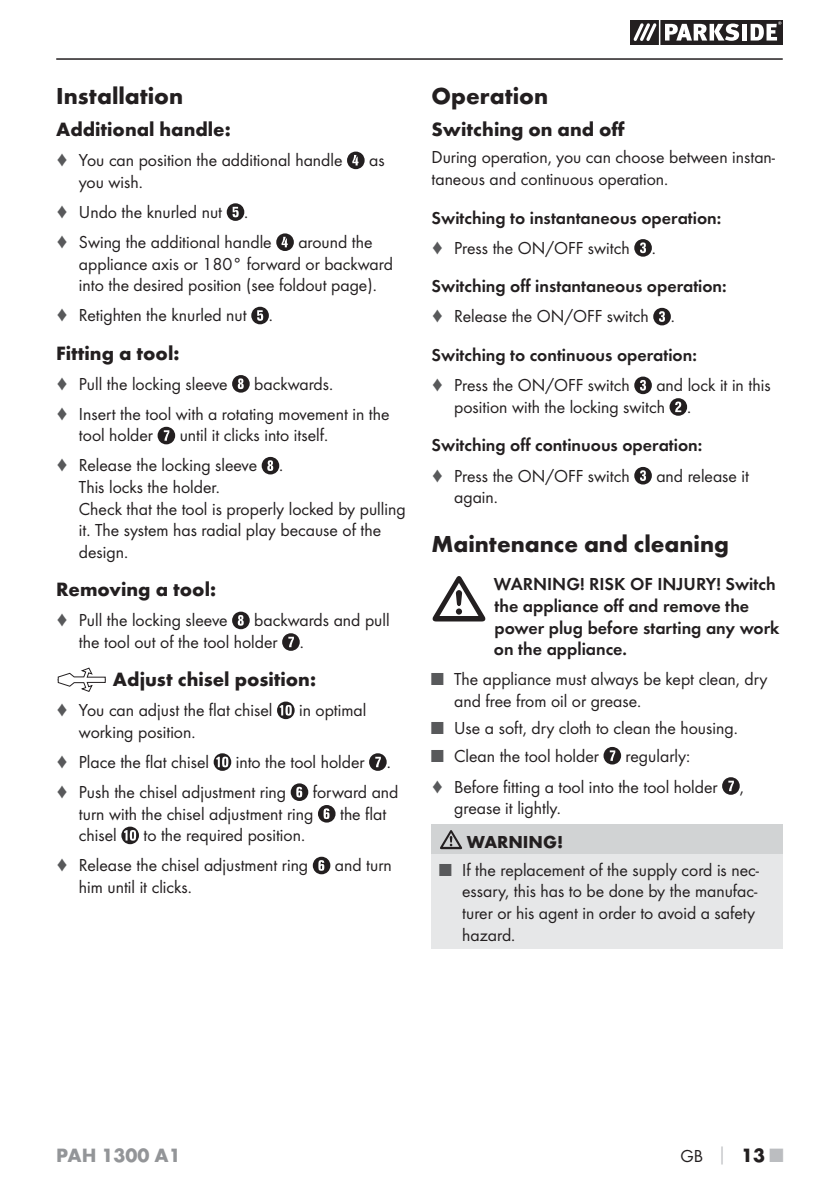
<style>
.page{position:relative;width:839px;height:1190px;background:#fff}
.page>*{position:absolute;margin:0;border:0;box-sizing:border-box;transform-origin:0 0}
.t1{font:700 24px "Futura";color:#231f20}
.t2{font:700 20px "Futura";color:#231f20}
.t3{font:700 20px "Futura";color:#939598}
.t4{font:18px/21.6px "Futura Boo";color:#231f20}
.t5{font:18px/21.6px "Futura Dem";color:#231f20}
.t6{font:700 18px "Futura";color:#231f20}
.s1{color:#58595b}
.s2{font-family:"Futura";font-weight:700;color:#bbbdc0}
.s3{font-family:"Futura";font-weight:700;font-size:20px}
.s4{font-family:"Futura";font-weight:700;font-size:20px;color:#bbbdc0}
</style>
<div class="page">
<hr style="left:56px;top:58px;width:726px;height:2px;background:#231f20">
<svg style="left:630px;top:20px;width:152px;height:25px"></svg>
<hr style="left:658px;top:20px;width:2px;height:25px;background:#fff">
<svg style="left:347px;top:152px;width:17px;height:17px"></svg>
<svg style="left:226px;top:203px;width:18px;height:18px"></svg>
<svg style="left:276px;top:233px;width:18px;height:18px"></svg>
<svg style="left:251px;top:307px;width:18px;height:17px"></svg>
<svg style="left:232px;top:375px;width:17px;height:17px"></svg>
<svg style="left:157px;top:427px;width:18px;height:17px"></svg>
<svg style="left:261px;top:457px;width:18px;height:17px"></svg>
<svg style="left:232px;top:611px;width:17px;height:18px"></svg>
<svg style="left:282px;top:633px;width:17px;height:18px"></svg>
<svg style="left:58px;top:668px;width:47px;height:23px"></svg>
<svg style="left:277px;top:701px;width:17px;height:18px"></svg>
<svg style="left:213px;top:753px;width:18px;height:18px"></svg>
<svg style="left:369px;top:753px;width:17px;height:18px"></svg>
<svg style="left:290px;top:783px;width:18px;height:18px"></svg>
<svg style="left:318px;top:805px;width:17px;height:17px"></svg>
<svg style="left:121px;top:826px;width:18px;height:18px"></svg>
<svg style="left:312px;top:856px;width:18px;height:18px"></svg>
<svg style="left:634px;top:239px;width:17px;height:18px"></svg>
<svg style="left:653px;top:308px;width:17px;height:17px"></svg>
<svg style="left:634px;top:376px;width:17px;height:18px"></svg>
<svg style="left:669px;top:398px;width:17px;height:18px"></svg>
<svg style="left:634px;top:467px;width:17px;height:17px"></svg>
<svg style="left:603px;top:747px;width:17px;height:17px"></svg>
<svg style="left:722px;top:777px;width:17px;height:17px"></svg>
<div style="left:431px;top:824px;width:351px;height:30px;background:#d1d3d4"></div>
<div style="left:431px;top:854px;width:351px;height:94px;background:#e6e7e8"></div>
<svg style="left:440px;top:830px;width:22px;height:19px"></svg>
<svg style="left:432px;top:576px;width:53px;height:45px"></svg>
<h1 class="t1" style="left:56px;top:86px;width:128px">Installation</h1>
<p class="t2" style="left:56px;top:121px;width:176px">Additional handle:</p>
<p class="t4" style="left:56px;top:150px;width:287px"><span class="s1">♦</span> You can position the additional handle</p>
<p class="t4" style="left:369px;top:150px;width:17px">as</p>
<p class="t4" style="left:56px;top:168px;width:217px;line-height:30.2px;text-indent:23px">you wish.<br><span class="s1">♦</span> Undo the knurled nut .<br><span class="s1">♦</span> Swing the additional handle</p>
<p class="t4" style="left:79px;top:232px;width:315px;text-indent:219px">around the appliance axis or 180° forward or backward into the desired position (see foldout page).</p>
<p class="t4" style="left:56px;top:305px;width:218px"><span class="s1">♦</span> Retighten the knurled nut .</p>
<p class="t2" style="left:56px;top:345px;width:125px">Fitting a tool:</p>
<p class="t4" style="left:56px;top:374px;width:173px"><span class="s1">♦</span> Pull the locking sleeve</p>
<p class="t4" style="left:56px;top:369px;width:334px;line-height:30px;text-indent:198px">backwards.<br><span class="s1">♦</span> Insert the tool with a rotating movement in the</p>
<p class="t4" style="left:79px;top:425px;width:76px">tool holder</p>
<p class="t4" style="left:56px;top:421px;width:273px;line-height:30px;text-indent:123px">until it clicks into itself. <span class="s1">♦</span> Release the locking sleeve .</p>
<p class="t4" style="left:79px;top:477px;width:328px">This locks the holder.<br>Check that the tool is properly locked by pulling it. The system has radial play because of the design.</p>
<p class="t2" style="left:56px;top:581px;width:161px">Removing a tool:</p>
<p class="t4" style="left:56px;top:610px;width:173px"><span class="s1">♦</span> Pull the locking sleeve</p>
<p class="t4" style="left:79px;top:610px;width:312px;text-indent:175px">backwards and pull the tool out of the tool holder .</p>
<p class="t2" style="left:113px;top:671px;width:205px">Adjust chisel position:</p>
<p class="t4" style="left:56px;top:700px;width:218px"><span class="s1">♦</span> You can adjust the flat chisel</p>
<p class="t4" style="left:299px;top:700px;width:69px">in optimal</p>
<p class="t4" style="left:56px;top:717px;width:154px;line-height:30px;text-align:center">working position.<br><span class="s1">♦</span> Place the flat chisel</p>
<p class="t4" style="left:56px;top:748px;width:336px;line-height:30px;text-indent:179px">into the tool holder . <span class="s1">♦</span> Push the chisel adjustment ring</p>
<p class="t4" style="left:79px;top:782px;width:321px;text-indent:234px">forward and turn with the chisel adjustment ring</p>
<p class="t4" style="left:340px;top:803px;width:48px">the flat</p>
<p class="t4" style="left:56px;top:821px;width:253px;line-height:30px;text-align:right">to the required position.<br><span class="s1">♦</span> Release the chisel adjustment ring</p>
<p class="t4" style="left:79px;top:825px;width:39px">chisel</p>
<p class="t4" style="left:79px;top:877px;width:114px">him until it clicks.</p>
<p class="t4" style="left:335px;top:855px;width:58px">and turn</p>
<h1 class="t1" style="left:431px;top:86px;width:118px">Operation</h1>
<p class="t2" style="left:431px;top:121px;width:195px">Switching on and off</p>
<p class="t4" style="left:431px;top:147px;width:345px">During operation, you can choose between instan&shy;taneous and continuous operation.</p>
<p class="t5" style="left:431px;top:208px;width:291px">Switching to instantaneous operation:</p>
<p class="t4" style="left:431px;top:238px;width:226px"><span class="s1">♦</span> Press the ON/OFF switch .</p>
<p class="t5" style="left:431px;top:276px;width:296px">Switching off instantaneous operation:</p>
<p class="t4" style="left:431px;top:306px;width:245px"><span class="s1">♦</span> Release the ON/OFF switch .</p>
<p class="t5" style="left:431px;top:345px;width:267px">Switching to continuous operation:</p>
<p class="t4" style="left:431px;top:375px;width:200px"><span class="s1">♦</span> Press the ON/OFF switch</p>
<p class="t4" style="left:454px;top:375px;width:318px;text-indent:202px">and lock it in this position with the locking switch .</p>
<p class="t5" style="left:431px;top:435px;width:272px">Switching off continuous operation:</p>
<p class="t4" style="left:431px;top:465px;width:200px"><span class="s1">♦</span> Press the ON/OFF switch</p>
<p class="t4" style="left:656px;top:465px;width:94px">and release it</p>
<p class="t4" style="left:454px;top:487px;width:45px">again.</p>
<h1 class="t1" style="left:431px;top:534px;width:299px">Maintenance and cleaning</h1>
<p class="t5" style="left:493px;top:574px;width:287px">WARNING! RISK OF INJURY! Switch the appliance off and remove the power plug before starting any work on the appliance.</p>
<p class="t4" style="left:454px;top:669px;width:314px;text-indent:-23px"><span class="s1">■</span> The appliance must always be kept clean, dry and free from oil or grease.</p>
<p class="t4" style="left:431px;top:718px;width:307px"><span class="s1">■</span> Use a soft, dry cloth to clean the housing.</p>
<p class="t4" style="left:431px;top:745px;width:169px"><span class="s1">■</span> Clean the tool holder</p>
<p class="t4" style="left:431px;top:741px;width:313px;line-height:31.2px;text-indent:194px">regularly:<br><span class="s1">♦</span> Before fitting a tool into the tool holder ,</p>
<p class="t4" style="left:454px;top:798px;width:108px">grease it lightly.</p>
<p class="t6" style="left:466px;top:834px;width:98px">WARNING!</p>
<p class="t4" style="left:462px;top:860px;width:298px;text-indent:-23px"><span class="s1">■</span> If the replacement of the supply cord is nec&shy;essary, this has to be done by the manufac&shy;turer or his agent in order to avoid a safety hazard.</p>
<p class="t3" style="left:56px;top:1147px;width:126px">PAH 1300 A1</p>
<p class="t4" style="left:680px;top:1146px;width:104px">GB <span class="s2">│</span> <span class="s3">13</span> <span class="s4">■</span></p>
</div>
